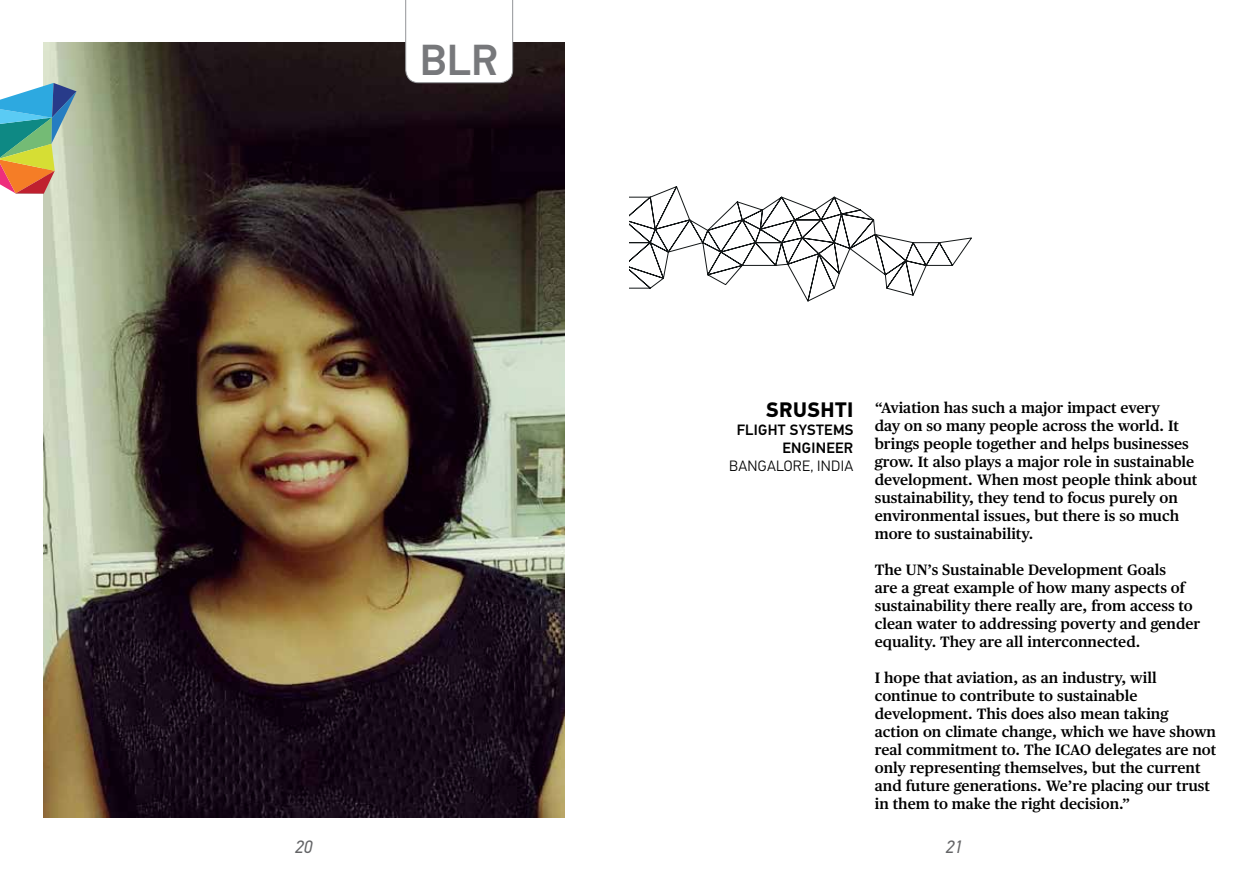
<style>
.page{position:relative;width:1259px;height:893px;background:#fff}
.page>*{position:absolute;margin:0;border:0;box-sizing:border-box;transform-origin:0 0}
.t1{font:500 43.5px "PFDIN Text Pro";color:#77787b}
.t2{font:700 21px "PFDIN Text Pro";letter-spacing:.02em;color:#000}
.t3{font:italic 18px "PFDIN Text Pro";color:#636466}
.t4{font:600 15px/18px "Publico Text";color:#000}
.t5{font:500 15px/18px "PFDIN Text Pro";letter-spacing:.02em;color:#000;text-align:right}
.t6{font:300 15px "PFDIN Text Pro";letter-spacing:.02em;color:#000}
</style>
<div class="page">
<img style="left:43px;top:43px;width:522px;height:774px">
<svg style="left:0;top:83px;width:77px;height:111px;background:#90aa97"></svg>
<svg style="left:629px;top:186px;width:343px;height:116px"></svg>
<svg style="left:405px;top:0;width:108px;height:83px"></svg>
<h1 class="t1" style="left:420px;top:34px;width:80px">BLR</h1>
<h2 class="t2" style="left:766px;top:397px;width:88px">SRUSHTI</h2>
<p class="t5" style="left:736px;top:421px;width:118px">FLIGHT SYSTEMS<br>ENGINEER</p>
<p class="t6" style="left:729px;top:458px;width:126px">BANGALORE, INDIA</p>
<p class="t4" style="left:874px;top:398px;width:324px">“Aviation has such a major impact every<br>day on so many people across the world. It brings people together and helps businesses grow. It also plays a major role in sustainable development. When most people think about sustainability, they tend to focus purely on environmental issues, but there is so much more to sustainability.</p>
<p class="t4" style="left:874px;top:560px;width:327px">The UN’s Sustainable Development Goals<br>are a great example of how many aspects of sustainability there really are, from access to clean water to addressing poverty and gender equality. They are all interconnected.</p>
<p class="t4" style="left:874px;top:668px;width:343px">I hope that aviation, as an industry, will continue to contribute to sustainable development. This does also mean taking action on climate change, which we have shown real commitment to. The ICAO delegates are not only representing themselves, but the current and future generations. We’re placing our trust in them to make the right decision.”</p>
<p class="t3" style="left:295px;top:836px;width:19px">20</p>
<p class="t3" style="left:946px;top:836px;width:19px">21</p>
</div>
